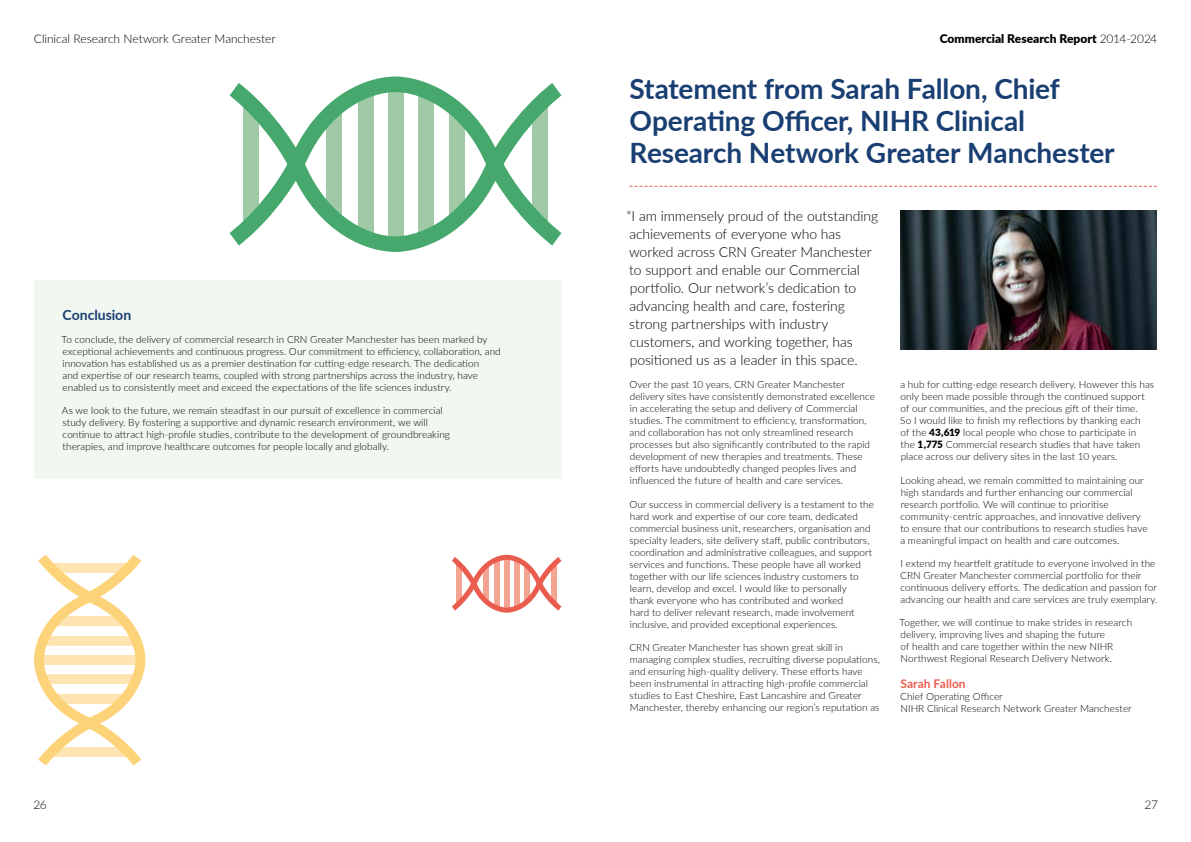
<style>
.page{position:relative;width:1191px;height:842px;background:#fff}
.page>*{position:absolute;margin:0;border:0;box-sizing:border-box;transform-origin:0 0}
.Main_Heading{font:700 28px/32px "Lato";letter-spacing:-.005em;color:#193e72}
.Intro_Text{font:300 14px/18px "Lato";letter-spacing:-.005em;color:#000}
.Body_Copy{font:700 14px "Lato";color:#193e72}
.t1{font:300 12px "Lato";letter-spacing:-.005em;color:#000}
.t2{font:900 12px "Lato";color:#000}
.Body_Copy-2{font:700 12px "Lato";color:#ea5d4e}
.Body_Copy-3{font:300 10px/12px "Lato";letter-spacing:.005em;color:#000}
.s1{font-weight:300}
.s2{font-weight:900}
</style>
<div class="page">
<div style="left:34px;top:280px;width:527px;height:199px;background:#f1f7f1"></div>
<svg style="left:629px;top:186px;width:528px;height:1px"></svg>
<img style="left:900px;top:211px;width:257px;height:138px">
<svg style="left:238px;top:245px;width:315px;height:7px"></svg>
<svg style="left:230px;top:77px;width:331px;height:168px"></svg>
<svg style="left:34px;top:555px;width:111px;height:210px"></svg>
<svg style="left:452px;top:555px;width:109px;height:58px"></svg>
<p class="t1" style="left:34px;top:30px;width:243px">Clinical Research Network Greater Manchester</p>
<p class="t2" style="left:939px;top:30px;width:219px">Commercial Research Report <span class="s1">2014-2024</span></p>
<p class="Body_Copy" style="left:63px;top:304px;width:70px">Conclusion</p>
<p class="Body_Copy-3" style="left:62px;top:333px;width:441px">To conclude, the delivery of commercial research in CRN Greater Manchester has been marked by exceptional achievements and continuous progress. Our commitment to efficiency, collaboration, and innovation has established us as a premier destination for cutting-edge research. The dedication<br>and expertise of our research teams, coupled with strong partnerships across the industry, have enabled us to consistently meet and exceed the expectations of the life sciences industry.</p>
<p class="Body_Copy-3" style="left:62px;top:404px;width:389px">As we look to the future, we remain steadfast in our pursuit of excellence in commercial study delivery. By fostering a supportive and dynamic research environment, we will continue to attract high-profile studies, contribute to the development of groundbreaking therapies, and improve healthcare outcomes for people locally and globally.</p>
<p class="t1" style="left:33px;top:796px;width:15px">26</p>
<h2 class="Main_Heading" style="left:629px;top:72px;width:487px">Statement from Sarah Fallon, Chief<br>Operating Officer, NIHR Clinical<br>Research Network Greater Manchester</h2>
<p class="Intro_Text" style="left:627px;top:206px;width:253px">“I am immensely proud of the outstanding achievements of everyone who has worked across CRN Greater Manchester to support and enable our Commercial portfolio. Our network’s dedication to advancing health and care, fostering strong partnerships with industry customers, and working together, has positioned us as a leader in this space.</p>
<p class="Body_Copy-3" style="left:629px;top:378px;width:247px">Over the past 10 years, CRN Greater Manchester delivery sites have consistently demonstrated excellence in accelerating the setup and delivery of Commercial studies. The commitment to efficiency, transformation, and collaboration has not only streamlined research processes but also significantly contributed to the rapid development of new therapies and treatments. These efforts have undoubtedly changed peoples lives and influenced the future of health and care services.</p>
<p class="Body_Copy-3" style="left:629px;top:497px;width:246px">Our success in commercial delivery is a testament to the hard work and expertise of our core team, dedicated commercial business unit, researchers, organisation and specialty leaders, site delivery staff, public contributors, coordination and administrative colleagues, and support services and functions. These people have all worked together with our life sciences industry customers to learn, develop and excel. I would like to personally<br>thank everyone who has contributed and worked<br>hard to deliver relevant research, made involvement inclusive, and provided exceptional experiences.</p>
<p class="Body_Copy-3" style="left:629px;top:641px;width:252px">CRN Greater Manchester has shown great skill in managing complex studies, recruiting diverse populations, and ensuring high-quality delivery. These efforts have been instrumental in attracting high-profile commercial studies to East Cheshire, East Lancashire and Greater Manchester, thereby enhancing our region’s reputation as</p>
<p class="Body_Copy-3" style="left:900px;top:378px;width:255px">a hub for cutting-edge research delivery. However this has only been made possible through the continued support of our communities, and the precious gift of their time.<br>So I would like to finish my reflections by thanking each<br>of the <span class="s2">43,619</span> local people who chose to participate in<br>the <span class="s2">1,775</span> Commercial research studies that have taken place across our delivery sites in the last 10 years.</p>
<p class="Body_Copy-3" style="left:900px;top:473px;width:249px">Looking ahead, we remain committed to maintaining our high standards and further enhancing our commercial research portfolio. We will continue to prioritise community-centric approaches, and innovative delivery to ensure that our contributions to research studies have a meaningful impact on health and care outcomes.</p>
<p class="Body_Copy-3" style="left:900px;top:557px;width:259px">I extend my heartfelt gratitude to everyone involved in the CRN Greater Manchester commercial portfolio for their continuous delivery efforts. The dedication and passion for advancing our health and care services are truly exemplary.</p>
<p class="Body_Copy-3" style="left:899px;top:616px;width:234px">Together, we will continue to make strides in research delivery, improving lives and shaping the future<br>of health and care together within the new NIHR Northwest Regional Research Delivery Network.</p>
<p class="Body_Copy-2" style="left:900px;top:674px;width:67px">Sarah Fallon</p>
<p class="Body_Copy-3" style="left:900px;top:689px;width:233px">Chief Operating Officer<br>NIHR Clinical Research Network Greater Manchester</p>
<p class="t1" style="left:1144px;top:796px;width:15px">27</p>
</div>
